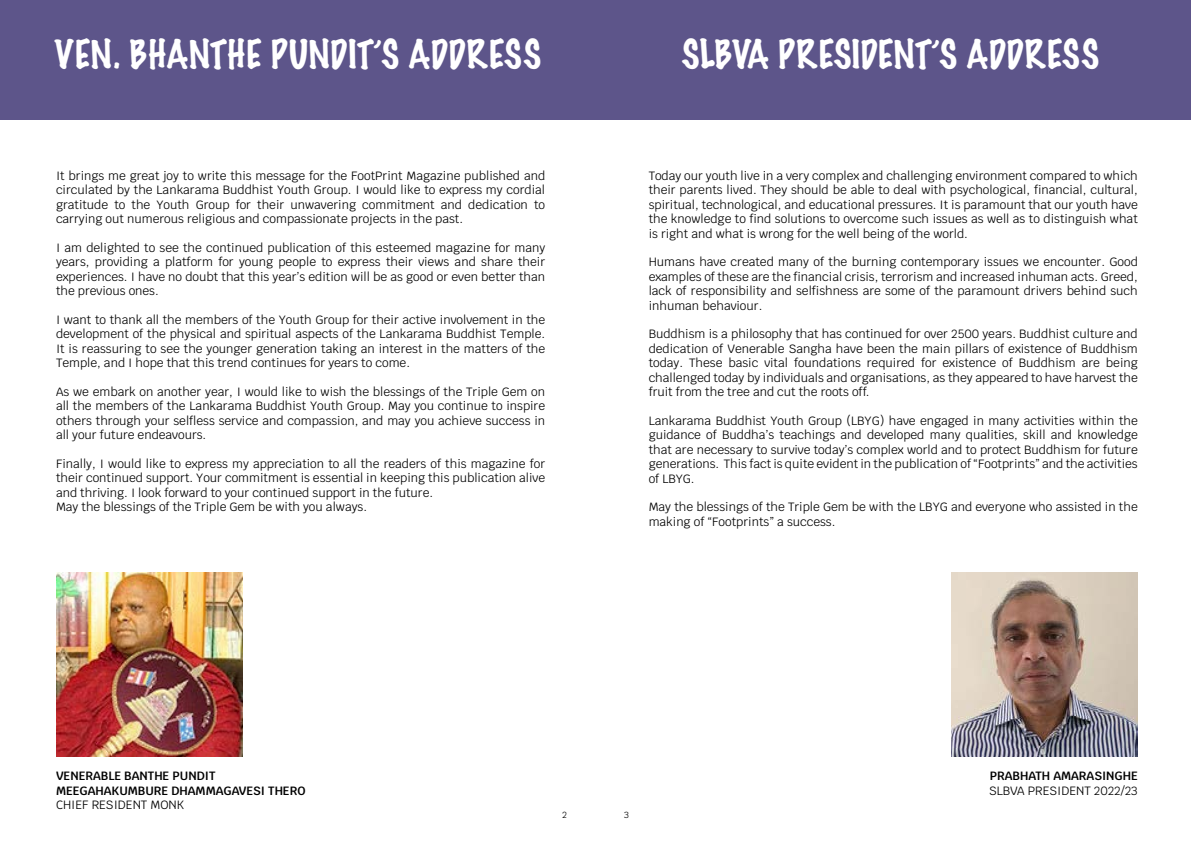
<style>
.page{position:relative;width:1191px;height:842px;background:#fff}
.page>*{position:absolute;margin:0;border:0;box-sizing:border-box;transform-origin:0 0}
.t1{font:100 36px "Marker Felt";color:#fff}
.t2{font:12px/14.4px "Krub";color:#000;text-align:justify}
.t3{font:600 12px/14.4px "Krub";color:#000}
.t4{font:9px "Krub";color:#000}
</style>
<div class="page">
<div style="left:0;top:0;width:607px;height:119px;background:#5d558a"></div>
<img style="left:56px;top:573px;width:186px;height:183px">
<div style="left:584px;top:0;width:607px;height:119px;background:#5d558a"></div>
<img style="left:951px;top:573px;width:186px;height:183px">
<h1 class="t1" style="left:54px;top:26px;width:488px">VEN. BHANTHE PUNDIT’S ADDRESS</h1>
<p class="t2" style="left:56px;top:169px;width:491px">It brings me great joy to write this message for the FootPrint Magazine published and circulated by the Lankarama Buddhist Youth Group. I would like to express my cordial gratitude to the Youth Group for their unwavering commitment and dedication to carrying out numerous religious and compassionate projects in the past.</p>
<p class="t2" style="left:56px;top:241px;width:491px">I am delighted to see the continued publication of this esteemed magazine for many years, providing a platform for young people to express their views and share their experiences. I have no doubt that this year’s edition will be as good or even better than the previous ones.</p>
<p class="t2" style="left:56px;top:313px;width:490px">I want to thank all the members of the Youth Group for their active involvement in the development of the physical and spiritual aspects of the Lankarama Buddhist Temple.<br>It is reassuring to see the younger generation taking an interest in the matters of the Temple, and I hope that this trend continues for years to come.</p>
<p class="t2" style="left:56px;top:385px;width:490px">As we embark on another year, I would like to wish the blessings of the Triple Gem on all the members of the Lankarama Buddhist Youth Group. May you continue to inspire others through your selfless service and compassion, and may you achieve success in all your future endeavours.</p>
<p class="t2" style="left:56px;top:457px;width:491px;text-align:left">Finally, I would like to express my appreciation to all the readers of this magazine for their continued support. Your commitment is essential in keeping this publication alive and thriving. I look forward to your continued support in the future.<br>May the blessings of the Triple Gem be with you always.</p>
<h1 class="t1" style="left:681px;top:26px;width:419px">SLBVA PRESIDENT’S ADDRESS</h1>
<p class="t2" style="left:648px;top:169px;width:490px">Today our youth live in a very complex and challenging environment compared to which their parents lived. They should be able to deal with psychological, financial, cultural, spiritual, technological, and educational pressures. It is paramount that our youth have the knowledge to find solutions to overcome such issues as well as to distinguish what is right and what is wrong for the well being of the world.</p>
<p class="t2" style="left:648px;top:255px;width:491px">Humans have created many of the burning contemporary issues we encounter. Good examples of these are the financial crisis, terrorism and increased inhuman acts. Greed, lack of responsibility and selfishness are some of the paramount drivers behind such inhuman behaviour.</p>
<p class="t2" style="left:648px;top:327px;width:490px">Buddhism is a philosophy that has continued for over 2500 years. Buddhist culture and dedication of Venerable Sangha have been the main pillars of existence of Buddhism today. These basic vital foundations required for existence of Buddhism are being challenged today by individuals and organisations, as they appeared to have harvest the fruit from the tree and cut the roots off.</p>
<p class="t2" style="left:648px;top:413px;width:491px">Lankarama Buddhist Youth Group (LBYG) have engaged in many activities within the guidance of Buddha’s teachings and developed many qualities, skill and knowledge that are necessary to survive today’s complex world and to protect Buddhism for future generations. This fact is quite evident in the publication of “Footprints” and the activities of LBYG.</p>
<p class="t2" style="left:648px;top:500px;width:490px">May the blessings of the Triple Gem be with the LBYG and everyone who assisted in the making of “Footprints” a success.</p>
<p class="t3" style="left:56px;top:769px;width:251px">VENERABLE BANTHE PUNDIT<br>MEEGAHAKUMBURE DHAMMAGAVESI THERO</p>
<p class="t2" style="left:56px;top:798px;width:130px">CHIEF RESIDENT MONK</p>
<p class="t4" style="left:562px;top:807px;width:6px">2</p>
<p class="t4" style="left:624px;top:807px;width:6px">3</p>
<p class="t3" style="left:989px;top:769px;width:149px">PRABHATH AMARASINGHE</p>
<p class="t2" style="left:989px;top:783px;width:150px">SLBVA PRESIDENT 2022/23</p>
</div>
